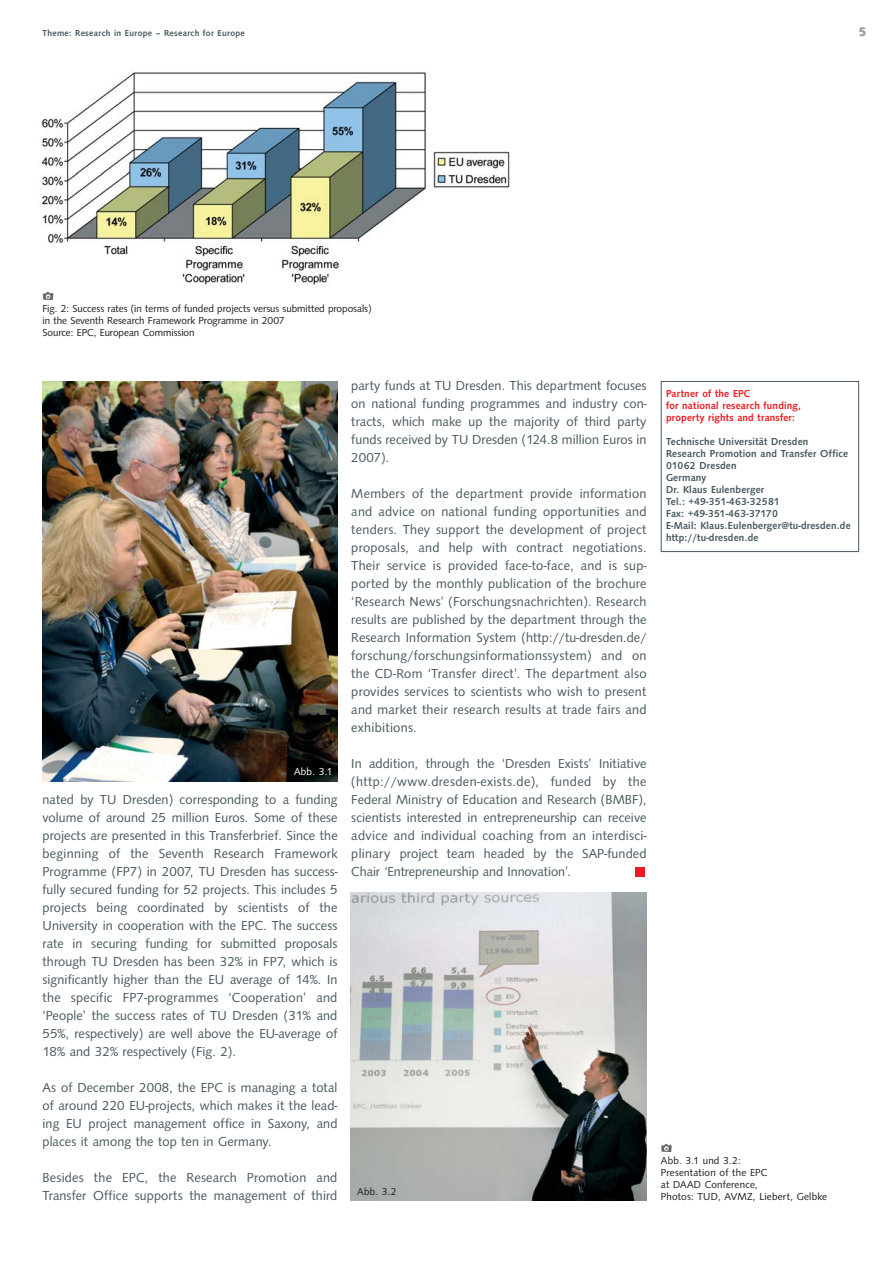
<style>
.page{position:relative;width:893px;height:1263px;background:#fff}
.page>*{position:absolute;margin:0;border:0;box-sizing:border-box;transform-origin:0 0}
.t1{font:13.5px/18px "Syntax D";letter-spacing:.01em;color:#495a60;text-align:justify}
.t2{font:700 12.75px "Syntax D";color:#95989d}
.t3{font:500 10.5px/12px "Syntax D";letter-spacing:.02em;color:#495a60}
.t4{font:10.5px/12px "Syntax D";color:#231f20}
.t5{font:10.5px/12px "Syntax D";letter-spacing:.02em;color:#231f20}
.t6{font:500 10.5px/12px "Syntax D";letter-spacing:.02em;color:#ed1c24}
.t7{font:10.5px "Syntax D";color:#fff}
.t8{font:500 9px "Syntax D";letter-spacing:.04em;color:#495a60}
</style>
<div class="page">
<div style="left:636px;top:867px;width:9px;height:9px;background:#ed1c24"></div>
<img style="left:351px;top:892px;width:295px;height:308px">
<img style="left:43px;top:381px;width:295px;height:400px">
<img style="left:41px;top:70px;width:469px;height:215px">
<div style="left:661px;top:381px;width:198px;height:171px;border:1px solid #495a60"></div>
<p class="t8" style="left:43px;top:29px;width:204px">Theme: Research in Europe – Research for Europe</p>
<p class="t2" style="left:859px;top:26px;width:9px">5</p>
<p class="t4" style="left:43px;top:303px;width:330px">Fig. 2: Success rates (in terms of funded projects versus submitted proposals) in the Seventh Research Framework Programme in 2007<br>Source: EPC, European Commission</p>
<p class="t7" style="left:294px;top:766px;width:40px">Abb. 3.1</p>
<p class="t1" style="left:43px;top:791px;width:297px">nated by TU Dresden) corresponding to a funding volume of around 25 million Euros. Some of these projects are presented in this Transferbrief. Since the beginning of the Seventh Research Framework Programme (FP7) in 2007, TU Dresden has success&shy;fully secured funding for 52 projects. This includes 5 projects being coordinated by scientists of the University in cooperation with the EPC. The success rate in securing funding for submitted proposals through TU Dresden has been 32% in FP7, which is significantly higher than the EU average of 14%. In the specific FP7-programmes ‘Cooperation’ and ‘People’ the success rates of TU Dresden (31% and 55%, respectively) are well above the EU-average of 18% and 32% respectively (Fig. 2).</p>
<p class="t1" style="left:43px;top:1079px;width:297px">As of December 2008, the EPC is managing a total of around 220 EU-projects, which makes it the lead&shy;ing EU project management office in Saxony, and places it among the top ten in Germany.</p>
<p class="t1" style="left:43px;top:1169px;width:296px">Besides the EPC, the Research Promotion and<br>Transfer Office supports the management of third</p>
<p class="t1" style="left:351px;top:377px;width:297px">party funds at TU Dresden. This department focuses on national funding programmes and industry con&shy;tracts, which make up the majority of third party funds received by TU Dresden (124.8 million Euros in 2007).</p>
<p class="t1" style="left:351px;top:485px;width:297px">Members of the department provide information and advice on national funding opportunities and tenders. They support the development of project proposals, and help with contract negotiations.<br>Their service is provided face-to-face, and is sup&shy;ported by the monthly publication of the brochure ‘Research News’ (Forschungsnachrichten). Research results are published by the department through the Research Information System (http://tu-dresden.de/ forschung/forschungsinformationssystem) and on the CD-Rom ‘Transfer direct’. The department also provides services to scientists who wish to present and market their research results at trade fairs and exhibitions.</p>
<p class="t1" style="left:351px;top:755px;width:297px">In addition, through the ‘Dresden Exists’ Initiative (http://www.dresden-exists.de), funded by the Federal Ministry of Education and Research (BMBF), scientists interested in entrepreneurship can receive advice and individual coaching from an interdisci&shy;plinary project team headed by the SAP-funded Chair ‘Entrepreneurship and Innovation’.</p>
<p class="t4" style="left:357px;top:1186px;width:41px">Abb. 3.2</p>
<p class="t6" style="left:666px;top:388px;width:137px">Partner of the EPC<br>for national research funding, property rights and transfer:</p>
<p class="t3" style="left:666px;top:436px;width:186px">Technische Universität Dresden<br>Research Promotion and Transfer Office<br>01062 Dresden<br>Germany<br>Dr. Klaus Eulenberger<br>Tel.: +49-351-463-32581<br>Fax: +49-351-463-37170<br>E-Mail: Klaus.Eulenberger@tu-dresden.de http://tu-dresden.de</p>
<p class="t5" style="left:661px;top:1155px;width:168px">Abb. 3.1 und 3.2:<br>Presentation of the EPC<br>at DAAD Conference,<br>Photos: TUD, AVMZ, Liebert, Gelbke</p>
</div>
